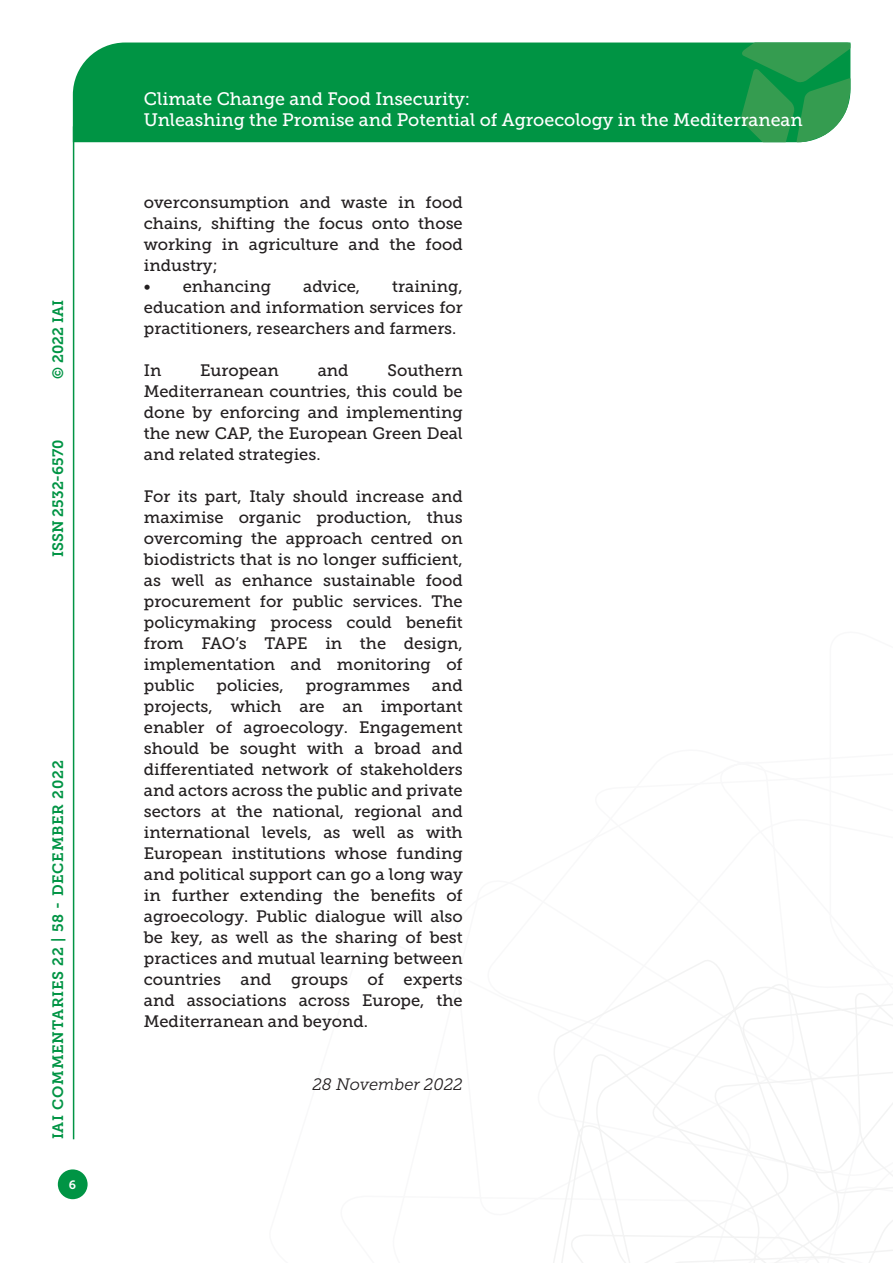
<style>
.page{position:relative;width:893px;height:1263px;background:#fff}
.page>*{position:absolute;margin:0;border:0;box-sizing:border-box;transform-origin:0 0}
.t1{font:18px/21.6px "Museo Slab 500";color:#fff}
.Testo{font:16.5px/21px "Museo Slab 500";color:#231f20;text-align:justify}
.Testo-2{font:italic 16.5px "Museo Slab 300";color:#231f20}
.t2{font:15px "Museo Slab 700";letter-spacing:.05em;color:#009444}
.t3{font:15px "Museo Slab 700";color:#009444}
.t4{font:12px "Museo Slab 700";color:#fff}
</style>
<div class="page">
<svg style="left:553px;top:960px;width:340px;height:303px"></svg>
<div style="left:73px;top:43px;width:668px;height:99px;background:#009444"></div>
<svg style="left:741px;top:43px;width:109px;height:99px;background:#319e55"></svg>
<div style="left:58px;top:1169px;width:30px;height:30px;background:#009444;border-radius:50%"></div>
<hr style="left:73px;top:126px;width:1px;height:1013px;background:#009444">
<p class="t2" style="left:50px;top:379px;width:80px;rotate:-90deg">© 2022 IAI</p>
<p class="t3" style="left:50px;top:557px;width:119px;rotate:-90deg">ISSN 2532-6570</p>
<p class="t2" style="left:50px;top:1139px;width:381px;rotate:-90deg">IAI COMMENTARIES 22 | 58 - DECEMBER 2022</p>
<p class="t4" style="left:69px;top:1178px;width:9px">6</p>
<p class="t1" style="left:144px;top:88px;width:660px">Climate Change and Food Insecurity:<br>Unleashing the Promise and Potential of Agroecology in the Mediterranean</p>
<p class="Testo" style="left:144px;top:192px;width:320px">overconsumption and waste in food chains, shifting the focus onto those working in agriculture and the food industry;</p>
<p class="Testo" style="left:144px;top:276px;width:129px">• enhancing</p>
<p class="Testo" style="left:303px;top:276px;width:59px">advice,</p>
<p class="Testo" style="left:144px;top:276px;width:320px;text-indent:248px">training, education and information services for practitioners, researchers and farmers.</p>
<p class="Testo" style="left:144px;top:360px;width:19px">In</p>
<p class="Testo" style="left:200px;top:360px;width:80px">European</p>
<p class="Testo" style="left:318px;top:360px;width:32px">and</p>
<p class="Testo" style="left:144px;top:360px;width:320px;text-indent:244px">Southern Mediterranean countries, this could be done by enforcing and implementing the new CAP, the European Green Deal and related strategies.</p>
<p class="Testo" style="left:144px;top:486px;width:320px">For its part, Italy should increase and maximise organic production, thus overcoming the approach centred on biodistricts that is no longer sufficient, as well as enhance sustainable food procurement for public services. The policymaking process could benefit from FAO’s TAPE in the design, implementation and monitoring of public</p>
<p class="Testo" style="left:144px;top:675px;width:320px;text-indent:288px">and projects, which are an important enabler of agroecology. Engagement should be sought with a broad and differentiated network of stakeholders and actors across the public and private sectors at the national, regional and international levels, as well as with European institutions whose funding and political support can go a long way in further extending the benefits of agroecology. Public dialogue will also be key, as well as the sharing of best practices and mutual learning between countries and groups of experts and associations across Europe, the Mediterranean and beyond.</p>
<p class="Testo" style="left:217px;top:675px;width:69px">policies,</p>
<p class="Testo" style="left:306px;top:675px;width:106px">programmes</p>
<p class="Testo-2" style="left:312px;top:1075px;width:152px">28 November 2022</p>
</div>
